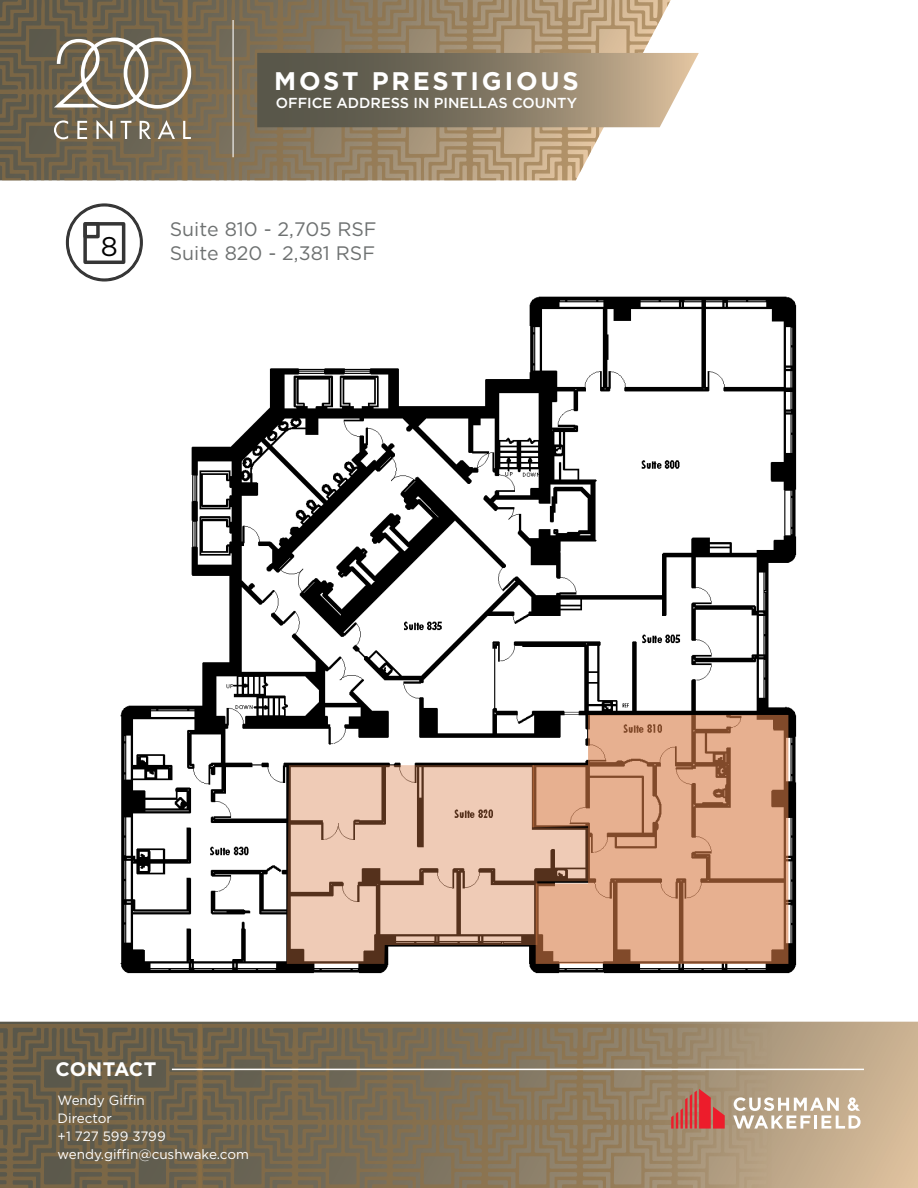
<style>
.page{position:relative;width:918px;height:1188px;background:#fff}
.page>*{position:absolute;margin:0;border:0;box-sizing:border-box;transform-origin:0 0}
.t1{font:27px "Gotham";color:#000}
.t2{font:700 25.5px "Gotham";letter-spacing:.11em;color:#fff}
.t3{font:19.5px "Gotham";color:#6e7171}
.t4{font:700 19.5px "Gotham";letter-spacing:.01em;color:#fff}
.t5{font:500 14.55px "Gotham";color:#fff}
.t6{font:13.5px/18px "Gotham";color:#fff}
</style>
<div class="page">
<svg style="left:0;top:1022px;width:918px;height:166px;background:#c0a98b"></svg>
<svg style="left:202px;top:1024px;width:570px;height:164px;background:#87775d"></svg>
<svg style="left:0;top:1024px;width:202px;height:164px;background:#6b5f49"></svg>
<svg style="left:191px;top:0;width:480px;height:180px;background:#a29075"></svg>
<hr style="left:172px;top:1069px;width:692px;height:1px;background:#fff">
<svg style="left:671px;top:1089px;width:54px;height:40px;background:#c35a51"></svg>
<svg style="left:733px;top:1097px;width:128px;height:32px"></svg>
<svg style="left:257px;top:53px;width:442px;height:74px;background:#887e6b"></svg>
<svg style="left:0;top:0;width:191px;height:180px;background:#796e59"></svg>
<hr style="left:233px;top:20px;width:1px;height:137px;background:#fff">
<img style="left:120px;top:296px;width:677px;height:678px">
<svg style="left:66px;top:203px;width:77px;height:79px"></svg>
<div style="left:83px;top:222px;width:42px;height:42px;border:3px solid #353535"></div>
<div style="left:83px;top:222px;width:17px;height:16px;border:3px solid #353535"></div>
<svg style="left:287px;top:765px;width:245px;height:199px;background:#dab8a4"></svg>
<svg style="left:532px;top:715px;width:256px;height:249px;background:#d5a183"></svg>
<h2 class="t2" style="left:274px;top:64px;width:306px">MOST PRESTIGIOUS</h2>
<p class="t5" style="left:276px;top:94px;width:303px">OFFICE ADDRESS IN PINELLAS COUNTY</p>
<h3 class="t3" style="left:170px;top:217px;width:208px">Suite 810 - 2,705 RSF</h3>
<h1 class="t1" style="left:101px;top:229px;width:19px">8</h1>
<h3 class="t3" style="left:170px;top:240px;width:207px">Suite 820 - 2,381 RSF</h3>
<h3 class="t4" style="left:56px;top:1056px;width:102px">CONTACT</h3>
<p class="t6" style="left:58px;top:1091px;width:193px">Wendy Giffin<br>Director<br>+1 727 599 3799 wendy.giffin@cushwake.com</p>
</div>
